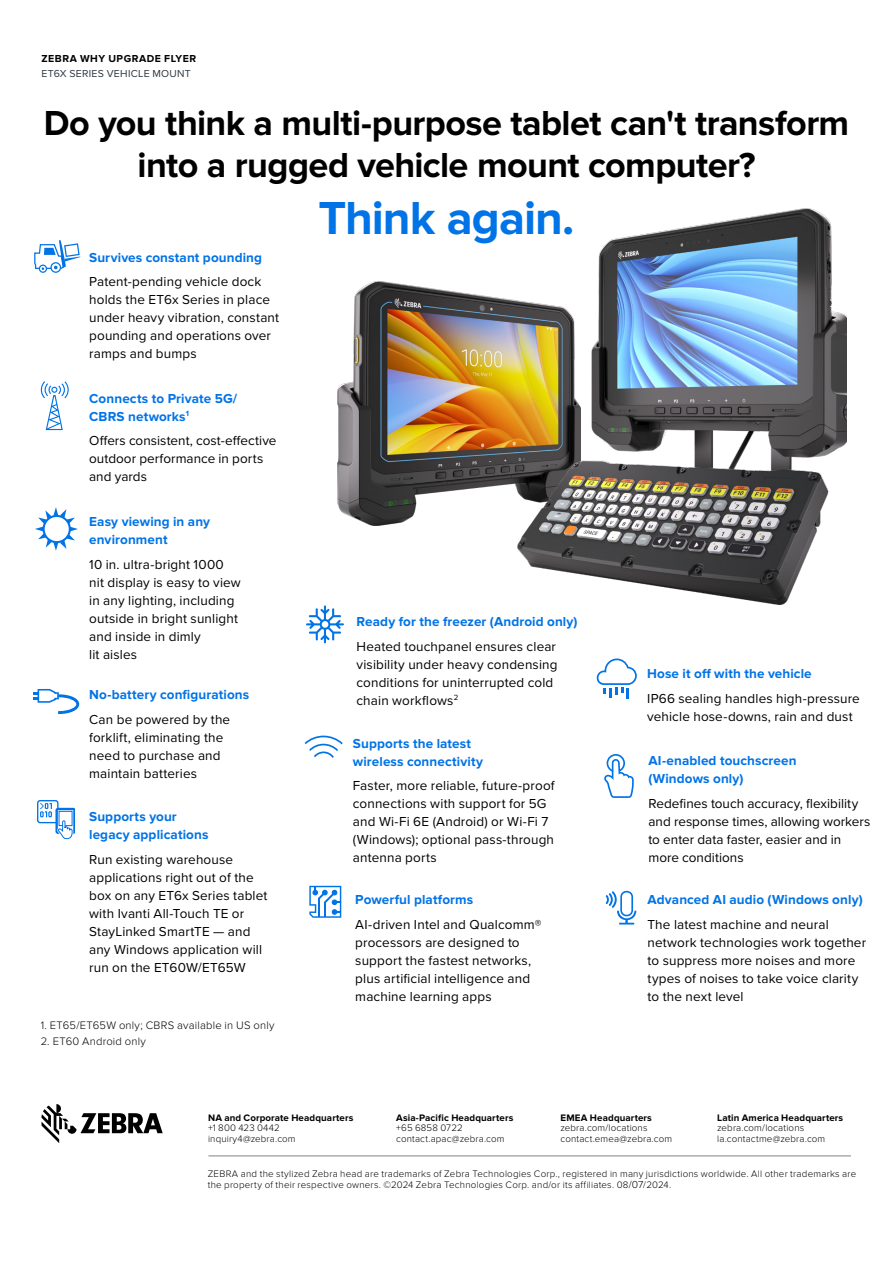
<style>
.page{position:relative;width:893px;height:1263px;background:#fff}
.page>*{position:absolute;margin:0;border:0;box-sizing:border-box;transform-origin:0 0}
.t1{font:700 48px "Proxima Nova";letter-spacing:-.02em;color:#0073e7}
.t2{font:700 36px/42px "Proxima Nova";letter-spacing:-.015em;color:#000;text-align:center}
.t3{font:13.5px/18px "Proxima Nova";letter-spacing:.01em;color:#000}
.t4{font:700 13.5px/18px "Proxima Nova";letter-spacing:.01em;color:#0073e7}
.t5{font:300 11.25px "Proxima Nova";letter-spacing:.015em;color:#000}
.t6{font:10.5px "Proxima Nova";letter-spacing:.025em;color:#2e3841}
.t7{font:700 10.5px "Proxima Nova";letter-spacing:.05em;color:#000}
.t8{font:300 9.75px/10.5px "Proxima Nova";letter-spacing:.02em;color:#000}
.t9{font:700 9.75px "Proxima Nova";letter-spacing:.01em;color:#000}
.s1{font-size:10.5px}
</style>
<div class="page">
<img style="left:338px;top:282px;width:180px;height:243px">
<img style="left:518px;top:208px;width:329px;height:397px">
<hr style="left:208px;top:1156px;width:643px;height:1px;background:#7e868c">
<svg style="left:41px;top:1104px;width:122px;height:39px"></svg>
<svg style="left:37px;top:800px;width:37px;height:40px"></svg>
<svg style="left:33px;top:689px;width:46px;height:25px"></svg>
<svg style="left:35px;top:507px;width:43px;height:44px"></svg>
<svg style="left:306px;top:605px;width:38px;height:38px"></svg>
<svg style="left:34px;top:240px;width:46px;height:33px"></svg>
<svg style="left:40px;top:381px;width:29px;height:50px"></svg>
<svg style="left:604px;top:754px;width:30px;height:44px"></svg>
<svg style="left:606px;top:891px;width:30px;height:33px"></svg>
<svg style="left:309px;top:886px;width:32px;height:32px"></svg>
<svg style="left:597px;top:658px;width:40px;height:40px"></svg>
<svg style="left:304px;top:735px;width:39px;height:23px"></svg>
<p class="t7" style="left:41px;top:53px;width:156px">ZEBRA WHY UPGRADE FLYER</p>
<p class="t6" style="left:41px;top:65px;width:151px">ET6X SERIES VEHICLE MOUNT</p>
<h2 class="t2" style="left:44px;top:102px;width:807px">Do you think a multi-purpose tablet can't transform into a rugged vehicle mount computer?</h2>
<h1 class="t1" style="left:318px;top:190px;width:258px">Think again.</h1>
<p class="t4" style="left:89px;top:248px;width:174px">Survives constant pounding</p>
<p class="t3" style="left:89px;top:272px;width:192px">Patent-pending vehicle dock holds the ET6x Series in place under heavy vibration, constant pounding and operations over ramps and bumps</p>
<p class="t4" style="left:89px;top:389px;width:150px">Connects to Private 5G/<br>CBRS networks<sup>1</sup></p>
<p class="t3" style="left:89px;top:431px;width:189px">Offers consistent, cost-effective outdoor performance in ports and yards</p>
<p class="t4" style="left:89px;top:513px;width:122px">Easy viewing in any environment</p>
<p class="t3" style="left:89px;top:554px;width:153px">10 in. ultra-bright 1000 nit display is easy to view in any lighting, including outside in bright sunlight and inside in dimly<br>lit aisles</p>
<p class="t4" style="left:89px;top:686px;width:162px">No-battery configurations</p>
<p class="t3" style="left:89px;top:709px;width:143px">Can be powered by the forklift, eliminating the need to purchase and maintain batteries</p>
<p class="t4" style="left:89px;top:808px;width:121px">Supports your legacy applications</p>
<p class="t3" style="left:89px;top:850px;width:180px">Run existing warehouse applications right out of the box on any ET6x Series tablet with Ivanti All-Touch TE or<br>StayLinked SmartTE — and any Windows application will run on the ET60W/ET65W</p>
<p class="t5" style="left:41px;top:1019px;width:235px">1. ET65/ET65W only; CBRS available in US only</p>
<p class="t5" style="left:41px;top:1035px;width:107px">2. ET60 Android only</p>
<p class="t4" style="left:356px;top:613px;width:223px">Ready for the freezer (Android only)</p>
<p class="t3" style="left:356px;top:637px;width:203px">Heated touchpanel ensures clear visibility under heavy condensing conditions for uninterrupted cold chain workflows<sup>2</sup></p>
<p class="t4" style="left:353px;top:734px;width:132px">Supports the latest wireless connectivity</p>
<p class="t3" style="left:353px;top:776px;width:203px">Faster, more reliable, future-proof connections with support for 5G and Wi-Fi 6E (Android) or Wi-Fi 7 (Windows); optional pass-through antenna ports</p>
<p class="t4" style="left:355px;top:891px;width:119px">Powerful platforms</p>
<p class="t3" style="left:355px;top:915px;width:188px">AI-driven Intel and Qualcomm® processors are designed to support the fastest networks, plus artificial intelligence and machine learning apps</p>
<p class="t4" style="left:647px;top:665px;width:166px">Hose it off with the vehicle</p>
<p class="t3" style="left:647px;top:688px;width:214px">IP66 sealing handles high-pressure vehicle hose-downs, rain and dust</p>
<p class="t4" style="left:648px;top:752px;width:150px">AI-enabled touchscreen (Windows only)</p>
<p class="t3" style="left:648px;top:794px;width:224px">Redefines touch accuracy, flexibility and response times, allowing workers to enter data faster, easier and in more conditions</p>
<p class="t4" style="left:647px;top:891px;width:217px">Advanced AI audio (Windows only)</p>
<p class="t3" style="left:647px;top:915px;width:220px">The latest machine and neural network technologies work together to suppress more noises and more types of noises to take voice clarity to the next level</p>
<p class="t9" style="left:208px;top:1112px;width:147px">NA and Corporate Headquarters</p>
<p class="t8" style="left:208px;top:1123px;width:89px">+1 800 423 0442 inquiry4@zebra.com</p>
<p class="t9" style="left:396px;top:1112px;width:119px">Asia-Pacific Headquarters</p>
<p class="t8" style="left:396px;top:1123px;width:110px">+65 6858 0722 contact.apac@zebra.com</p>
<p class="t9" style="left:560px;top:1112px;width:93px">EMEA Headquarters</p>
<p class="t8" style="left:560px;top:1123px;width:113px">zebra.com/locations contact.emea@zebra.com</p>
<p class="t9" style="left:717px;top:1112px;width:128px">Latin America Headquarters</p>
<p class="t8" style="left:717px;top:1123px;width:110px">zebra.com/locations la.contactme@zebra.com</p>
<p class="t8" style="left:208px;top:1169px;width:650px">ZEBRA and the stylized Zebra head are trademarks of Zebra Technologies Corp., registered in many jurisdictions worldwide. All other trademarks are the property of their respective owners. ©2024 Zebra Technologies Corp. and/or its affiliates. 08<span class="s1">/07</span>/2024.</p>
</div>
